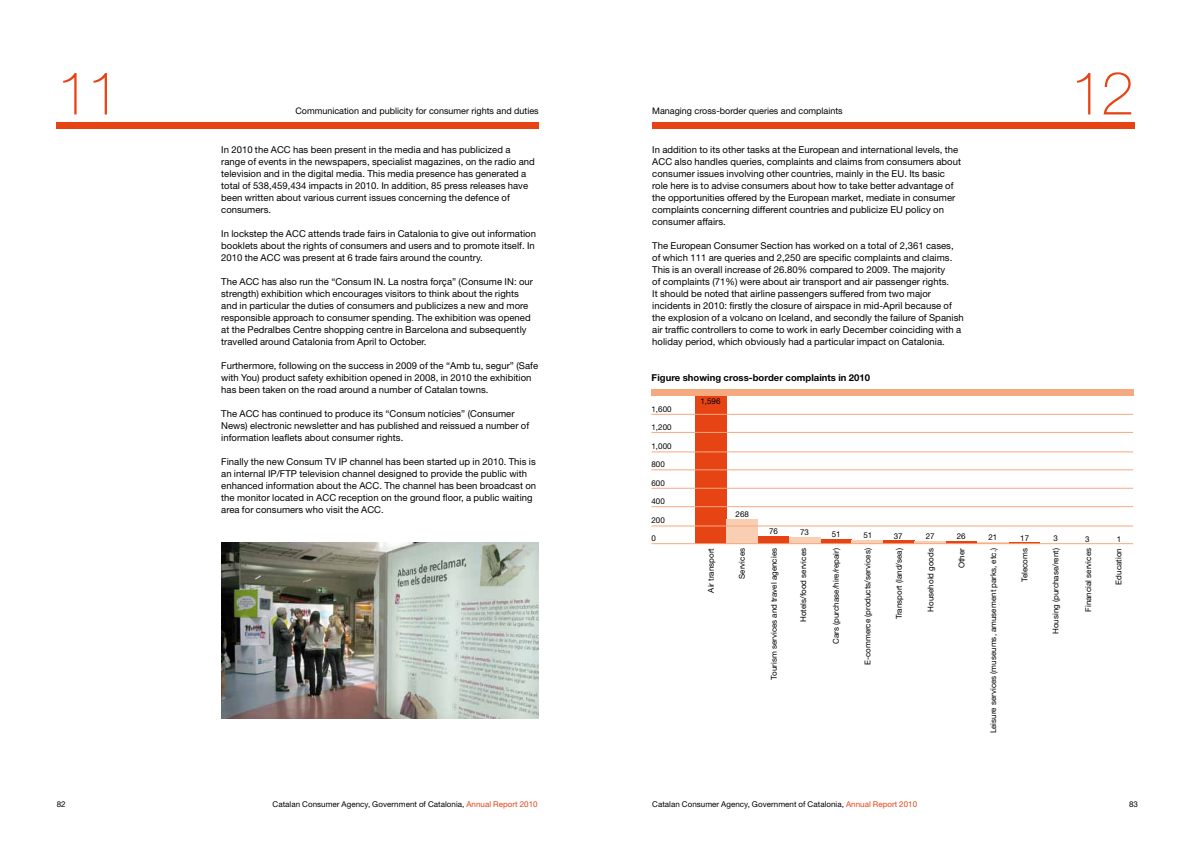
<style>
.page{position:relative;width:1191px;height:842px;background:#fff}
.page>*{position:absolute;margin:0;border:0;box-sizing:border-box;transform-origin:0 0}
.t1{font:100 60px "Helvetica Neue LT Std";color:#e64415}
.t2{font:9.5px/12px "Helvetica Neue LT Std";letter-spacing:.005em;color:#000}
.t3{font:700 9.5px "Helvetica Neue LT Std";letter-spacing:.005em;color:#000}
.t4{font:9px "Helvetica Neue LT Std";color:#000}
.t5{font:8px "Helvetica Neue LT Std";letter-spacing:.005em;color:#000}
.s1{color:#e64415}
</style>
<div class="page">
<div style="left:57px;top:122px;width:482px;height:7px;background:#e64415"></div>
<div style="left:652px;top:122px;width:482px;height:7px;background:#e64415"></div>
<div style="left:651px;top:389px;width:482px;height:6px;background:#f5a97f"></div>
<div style="left:695px;top:396px;width:31px;height:148px;background:#e64415"></div>
<div style="left:757px;top:536px;width:32px;height:8px;background:#e64415"></div>
<div style="left:820px;top:539px;width:31px;height:5px;background:#e64415"></div>
<hr style="left:883px;top:540px;width:31px;height:4px;background:#e64415">
<hr style="left:945px;top:541px;width:32px;height:3px;background:#e64415">
<hr style="left:1008px;top:542px;width:31px;height:2px;background:#e64415">
<div style="left:726px;top:519px;width:31px;height:25px;background:#faceb2"></div>
<div style="left:789px;top:537px;width:31px;height:7px;background:#faceb2"></div>
<hr style="left:851px;top:540px;width:32px;height:4px;background:#faceb2">
<hr style="left:914px;top:541px;width:31px;height:3px;background:#faceb2">
<hr style="left:977px;top:542px;width:31px;height:2px;background:#faceb2">
<hr style="left:651px;top:414px;width:482px;height:1px;background:#f5a97f">
<hr style="left:651px;top:432px;width:482px;height:1px;background:#f5a97f">
<hr style="left:651px;top:452px;width:482px;height:1px;background:#f5a97f">
<hr style="left:651px;top:470px;width:482px;height:1px;background:#f5a97f">
<hr style="left:651px;top:488px;width:482px;height:1px;background:#f5a97f">
<hr style="left:651px;top:506px;width:482px;height:1px;background:#f5a97f">
<hr style="left:651px;top:526px;width:482px;height:1px;background:#f5a97f">
<hr style="left:651px;top:543px;width:482px;height:1px;background:#f5a97f">
<img style="left:221px;top:542px;width:318px;height:176px">
<h1 class="t1" style="left:57px;top:59px;width:65px">11</h1>
<p class="t4" style="left:295px;top:105px;width:245px">Communication and publicity for consumer rights and duties</p>
<p class="t2" style="left:221px;top:144px;width:315px">In 2010 the ACC has been present in the media and has publicized a range of events in the newspapers, specialist magazines, on the radio and television and in the digital media. This media presence has generated a total of 538,459,434 impacts in 2010. In addition, 85 press releases have been written about various current issues concerning the defence of consumers.</p>
<p class="t2" style="left:221px;top:228px;width:316px">In lockstep the ACC attends trade fairs in Catalonia to give out information booklets about the rights of consumers and users and to promote itself. In<br>2010 the ACC was present at 6 trade fairs around the country.</p>
<p class="t2" style="left:221px;top:276px;width:313px">The ACC has also run the “Consum IN. La nostra força” (Consume IN: our strength) exhibition which encourages visitors to think about the rights and in particular the duties of consumers and publicizes a new and more responsible approach to consumer spending. The exhibition was opened at the Pedralbes Centre shopping centre in Barcelona and subsequently travelled around Catalonia from April to October.</p>
<p class="t2" style="left:221px;top:360px;width:318px">Furthermore, following on the success in 2009 of the “Amb tu, segur” (Safe with You) product safety exhibition opened in 2008, in 2010 the exhibition has been taken on the road around a number of Catalan towns.</p>
<p class="t2" style="left:221px;top:408px;width:309px">The ACC has continued to produce its “Consum notícies” (Consumer<br>News) electronic newsletter and has published and reissued a number of information leaflets about consumer rights.</p>
<p class="t2" style="left:221px;top:456px;width:316px">Finally the new Consum TV IP channel has been started up in 2010. This is an internal IP/FTP television channel designed to provide the public with enhanced information about the ACC. The channel has been broadcast on the monitor located in ACC reception on the ground floor, a public waiting area for consumers who visit the ACC.</p>
<p class="t4" style="left:652px;top:105px;width:192px">Managing cross-border queries and complaints</p>
<p class="t2" style="left:652px;top:144px;width:310px">In addition to its other tasks at the European and international levels, the ACC also handles queries, complaints and claims from consumers about consumer issues involving other countries, mainly in the EU. Its basic role here is to advise consumers about how to take better advantage of the opportunities offered by the European market, mediate in consumer complaints concerning different countries and publicize EU policy on consumer affairs.</p>
<p class="t2" style="left:652px;top:240px;width:313px">The European Consumer Section has worked on a total of 2,361 cases, of which 111 are queries and 2,250 are specific complaints and claims.<br>This is an overall increase of 26.80% compared to 2009. The majority<br>of complaints (71%) were about air transport and air passenger rights.<br>It should be noted that airline passengers suffered from two major incidents in 2010: firstly the closure of airspace in mid-April because of the explosion of a volcano on Iceland, and secondly the failure of Spanish air traffic controllers to come to work in early December coinciding with a holiday period, which obviously had a particular impact on Catalonia.</p>
<h1 class="t1" style="left:1070px;top:59px;width:65px">12</h1>
<p class="t3" style="left:651px;top:372px;width:220px">Figure showing cross-border complaints in 2010</p>
<p class="t5" style="left:651px;top:404px;width:22px">1,600</p>
<p class="t5" style="left:651px;top:423px;width:22px">1,200</p>
<p class="t5" style="left:651px;top:441px;width:22px">1,000</p>
<p class="t5" style="left:651px;top:460px;width:15px">800</p>
<p class="t5" style="left:651px;top:478px;width:15px">600</p>
<p class="t5" style="left:651px;top:497px;width:15px">400</p>
<p class="t5" style="left:651px;top:515px;width:15px">200</p>
<p class="t5" style="left:651px;top:534px;width:6px">0</p>
<p class="t5" style="left:700px;top:396px;width:22px">1,596</p>
<p class="t5" style="left:735px;top:510px;width:15px">268</p>
<p class="t5" style="left:769px;top:526px;width:10px">76</p>
<p class="t5" style="left:800px;top:528px;width:10px">73</p>
<p class="t5" style="left:831px;top:530px;width:10px">51</p>
<p class="t5" style="left:863px;top:530px;width:10px">51</p>
<p class="t5" style="left:893px;top:531px;width:10px">37</p>
<p class="t5" style="left:925px;top:532px;width:10px">27</p>
<p class="t5" style="left:956px;top:531px;width:10px">26</p>
<p class="t5" style="left:988px;top:532px;width:10px">21</p>
<p class="t5" style="left:1020px;top:533px;width:10px">17</p>
<p class="t5" style="left:1053px;top:534px;width:6px">3</p>
<p class="t5" style="left:1085px;top:534px;width:6px">3</p>
<p class="t5" style="left:1117px;top:534px;width:6px">1</p>
<p class="t5" style="left:706px;top:593px;width:46px;rotate:-90deg">Air transport</p>
<p class="t5" style="left:737px;top:579px;width:32px;rotate:-90deg">Services</p>
<p class="t5" style="left:769px;top:680px;width:133px;rotate:-90deg">Tourism services and travel agencies</p>
<p class="t5" style="left:798px;top:622px;width:75px;rotate:-90deg">Hotels/food services</p>
<p class="t5" style="left:831px;top:644px;width:97px;rotate:-90deg">Cars (purchase/hire/repair)</p>
<p class="t5" style="left:862px;top:665px;width:119px;rotate:-90deg">E-commerce (products/services)</p>
<p class="t5" style="left:894px;top:619px;width:73px;rotate:-90deg">Transport (land/sea)</p>
<p class="t5" style="left:925px;top:612px;width:65px;rotate:-90deg">Household goods</p>
<p class="t5" style="left:957px;top:568px;width:22px;rotate:-90deg">Other</p>
<p class="t5" style="left:988px;top:733px;width:187px;rotate:-90deg">Leisure services (museums, amusement parks, etc.)</p>
<p class="t5" style="left:1019px;top:582px;width:36px;rotate:-90deg">Telecoms</p>
<p class="t5" style="left:1083px;top:612px;width:65px;rotate:-90deg">Financial services</p>
<p class="t5" style="left:1051px;top:634px;width:88px;rotate:-90deg">Housing (purchase/rent)</p>
<p class="t5" style="left:1114px;top:584px;width:38px;rotate:-90deg">Education</p>
<p class="t5" style="left:57px;top:799px;width:10px">82</p>
<p class="t5" style="left:272px;top:799px;width:266px">Catalan Consumer Agency, Government of Catalonia, <span class="s1">Annual Report 2010</span></p>
<p class="t5" style="left:652px;top:799px;width:266px">Catalan Consumer Agency, Government of Catalonia, <span class="s1">Annual Report 2010</span></p>
<p class="t5" style="left:1129px;top:799px;width:10px">83</p>
</div>
